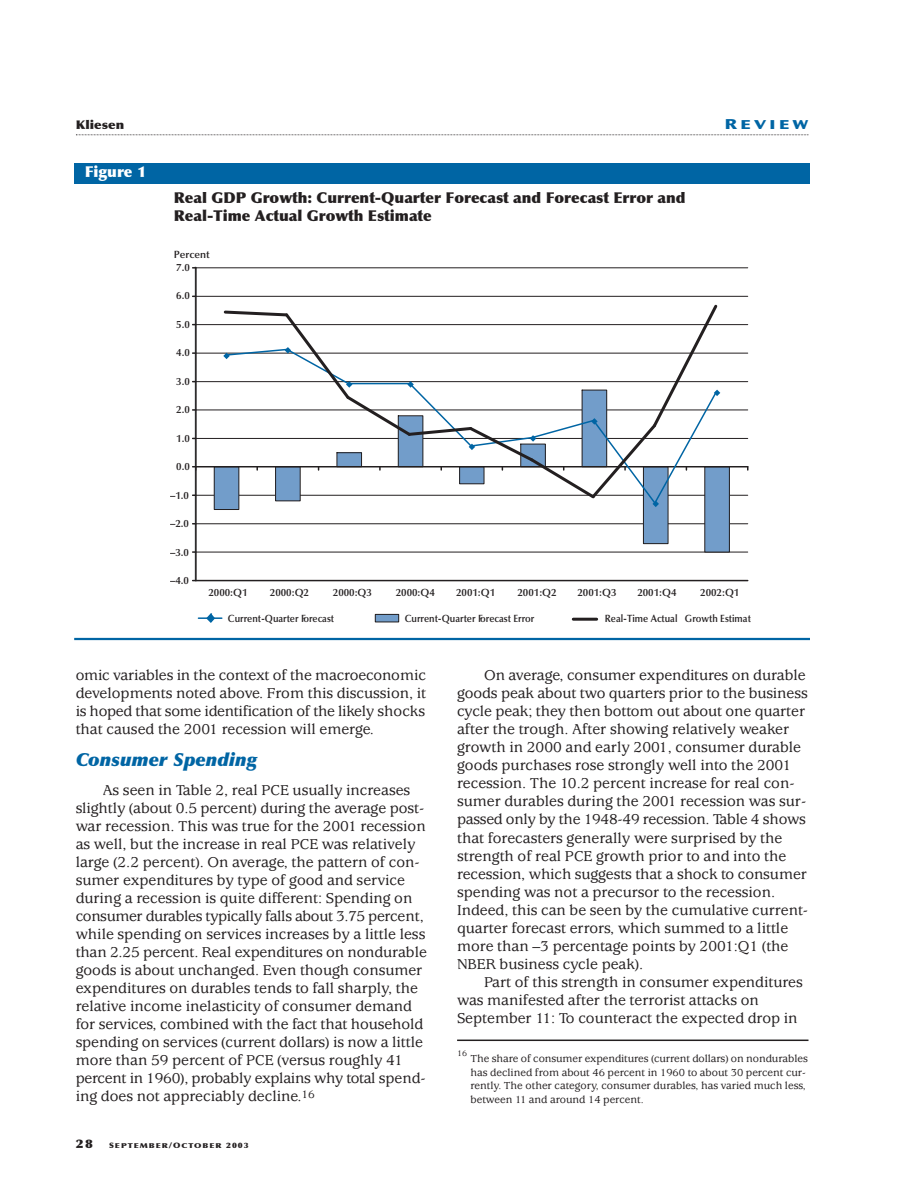
<style>
.page{position:relative;width:918px;height:1188px;background:#fff}
.page>*{position:absolute;margin:0;border:0;box-sizing:border-box;transform-origin:0 0}
.t1{font:italic 900 18px "Optima";color:#0065a4}
.t2{font:500 15.75px/18px "Usherwood";color:#231f20}
.t3{font:900 15px/18px "Optima";color:#231f20}
.t4{font:900 15px "Optima";color:#fff}
.t5{font:13.5px "Ocean Sans MM.310.475";letter-spacing:.205em;color:#0065a4;scale:1.22 1}
.t6{font:900 12px "Optima";color:#231f20;scale:1.1 1}
.t7{font:500 11.25px/13.5px "Usherwood";color:#231f20}
.t8{font:600 10.5px "Optima";color:#231f20}
.t9{font:600 10.5px "Optima";color:#231f20;scale:.91 1}
.t10{font:500 9px "Usherwood";color:#231f20}
.t11{font:900 6.75px "Optima";letter-spacing:.12em;color:#231f20;scale:1.22 1}
.s1{font-size:15px}
.s2{font-size:7.5px}
.s3{font-family:"Optima"}
</style>
<div class="page">
<hr style="left:457px;top:1040px;width:351px;height:1px;background:#231f20">
<svg style="left:76px;top:134px;width:733px;height:1px"></svg>
<hr style="left:196px;top:580px;width:552px;height:1px;background:#231f20">
<hr style="left:196px;top:552px;width:552px;height:1px;background:#231f20">
<hr style="left:196px;top:523px;width:552px;height:1px;background:#231f20">
<hr style="left:196px;top:495px;width:552px;height:1px;background:#231f20">
<hr style="left:196px;top:438px;width:552px;height:1px;background:#231f20">
<hr style="left:196px;top:410px;width:552px;height:1px;background:#231f20">
<hr style="left:196px;top:381px;width:552px;height:1px;background:#231f20">
<hr style="left:196px;top:353px;width:552px;height:1px;background:#231f20">
<hr style="left:196px;top:324px;width:552px;height:1px;background:#231f20">
<hr style="left:196px;top:296px;width:552px;height:1px;background:#231f20">
<hr style="left:196px;top:267px;width:552px;height:1px;background:#231f20">
<div style="left:214px;top:467px;width:25px;height:43px;background:#729dca"></div>
<div style="left:214px;top:466px;width:25px;height:44px;border:1px solid #231f20"></div>
<div style="left:643px;top:467px;width:25px;height:77px;background:#729dca"></div>
<div style="left:643px;top:466px;width:25px;height:78px;border:1px solid #231f20"></div>
<div style="left:705px;top:467px;width:24px;height:85px;background:#729dca"></div>
<div style="left:704px;top:466px;width:26px;height:86px;border:1px solid #231f20"></div>
<hr style="left:195px;top:268px;width:2px;height:313px;background:#231f20">
<hr style="left:196px;top:466px;width:552px;height:1px;background:#231f20">
<svg style="left:222px;top:304px;width:498px;height:203px"></svg>
<div style="left:375px;top:614px;width:24px;height:8px;background:#729dca"></div>
<div style="left:375px;top:614px;width:24px;height:8px;border:1px solid #231f20"></div>
<hr style="left:198px;top:617px;width:24px;height:2px;background:#0065a4">
<svg style="left:205px;top:613px;width:11px;height:10px"></svg>
<hr style="left:573px;top:618px;width:24px;height:3px;background:#231f20">
<hr style="left:74px;top:638px;width:736px;height:2px;background:#0065a4">
<div style="left:74px;top:163px;width:736px;height:21px;background:#0065a4"></div>
<p class="t6" style="left:76px;top:119px;width:45px">Kliesen</p>
<p class="t5" style="left:725px;top:119px;width:70px"><span class="s1">R</span>EVIEW</p>
<p class="t4" style="left:85px;top:166px;width:63px">Figure 1</p>
<p class="t3" style="left:174px;top:191px;width:513px">Real GDP Growth: Current-Quarter Forecast and Forecast Error and<br>Real-Time Actual Growth Estimate</p>
<p class="t8" style="left:174px;top:250px;width:37px">Percent</p>
<p class="t8" style="left:176px;top:263px;width:15px">7.0</p>
<p class="t8" style="left:176px;top:291px;width:15px">6.0</p>
<p class="t8" style="left:176px;top:320px;width:15px">5.0</p>
<p class="t8" style="left:176px;top:348px;width:15px">4.0</p>
<p class="t8" style="left:176px;top:378px;width:15px">3.0</p>
<p class="t8" style="left:176px;top:405px;width:15px">2.0</p>
<p class="t8" style="left:176px;top:434px;width:15px">1.0</p>
<p class="t8" style="left:176px;top:462px;width:15px">0.0</p>
<p class="t8" style="left:170px;top:491px;width:20px">–1.0</p>
<p class="t8" style="left:170px;top:519px;width:20px">–2.0</p>
<p class="t8" style="left:170px;top:548px;width:20px">–3.0</p>
<p class="t8" style="left:170px;top:576px;width:20px">–4.0</p>
<p class="t8" style="left:209px;top:588px;width:41px">2000:Q1</p>
<p class="t8" style="left:270px;top:588px;width:41px">2000:Q2</p>
<p class="t8" style="left:333px;top:588px;width:41px">2000:Q3</p>
<p class="t8" style="left:396px;top:588px;width:41px">2000:Q4</p>
<p class="t8" style="left:456px;top:588px;width:41px">2001:Q1</p>
<p class="t8" style="left:518px;top:588px;width:41px">2001:Q2</p>
<p class="t8" style="left:577px;top:588px;width:41px">2001:Q3</p>
<p class="t8" style="left:637px;top:588px;width:41px">2001:Q4</p>
<p class="t8" style="left:700px;top:588px;width:41px">2002:Q1</p>
<p class="t9" style="left:228px;top:614px;width:118px">Current-Quarter Forecast</p>
<p class="t9" style="left:405px;top:614px;width:144px">Current-Quarter Forecast Error</p>
<p class="t9" style="left:605px;top:614px;width:167px">Real-Time Actual Growth Estimate</p>
<p class="t2" style="left:76px;top:667px;width:352px;text-align:justify">omic variables in the context of the macroeconomic developments noted above. From this discussion, it is hoped that some identification of the likely shocks that caused the 2001 recession will emerge.</p>
<p class="t1" style="left:76px;top:752px;width:183px">Consumer Spending</p>
<p class="t2" style="left:76px;top:782px;width:353px;text-indent:27px">As seen in Table 2, real PCE usually increases slightly (about 0.5 percent) during the average post&shy;war recession. This was true for the 2001 recession as well, but the increase in real PCE was relatively large (2.2 percent). On average, the pattern of con&shy;sumer expenditures by type of good and service during a recession is quite different: Spending on consumer durables typically falls about 3.75 percent, while spending on services increases by a little less than 2.25 percent. Real expenditures on nondurable goods is about unchanged. Even though consumer expenditures on durables tends to fall sharply, the relative income inelasticity of consumer demand for services, combined with the fact that household spending on services (current dollars) is now a little more than 59 percent of PCE (versus roughly 41 percent in 1960), probably explains why total spend&shy;ing does not appreciably decline.<sup>16</sup></p>
<p class="t6" style="left:76px;top:1139px;width:17px">28</p>
<p class="t11" style="left:109px;top:1143px;width:116px"><span class="s2">S</span>EPTEMBER<span class="s2">/O</span>CTOBER <span class="s2">2003</span></p>
<p class="t2" style="left:457px;top:667px;width:353px;text-indent:27px">On average, consumer expenditures on durable goods peak about two quarters prior to the business cycle peak; they then bottom out about one quarter after the trough. After showing relatively weaker growth in 2000 and early 2001, consumer durable goods purchases rose strongly well into the 2001 recession. The 10.2 percent increase for real con&shy;sumer durables during the 2001 recession was sur&shy;passed only by the 1948-49 recession. Table 4 shows that forecasters generally were surprised by the strength of real PCE growth prior to and into the recession, which suggests that a shock to consumer spending was not a precursor to the recession.<br>Indeed, this can be seen by the cumulative current&shy;quarter forecast errors, which summed to a little more than <span class="s3">–</span>3 percentage points by 2001:Q1 (the NBER business cycle peak).</p>
<p class="t2" style="left:457px;top:975px;width:347px;text-indent:27px">Part of this strength in consumer expenditures was manifested after the terrorist attacks on<br>September 11: To counteract the expected drop in</p>
<p class="t10" style="left:457px;top:1050px;width:11px">16</p>
<p class="t7" style="left:470px;top:1053px;width:339px">The share of consumer expenditures (current dollars) on nondurables has declined from about 46 percent in 1960 to about 30 percent cur&shy;rently. The other category, consumer durables, has varied much less, between 11 and around 14 percent.</p>
</div>
